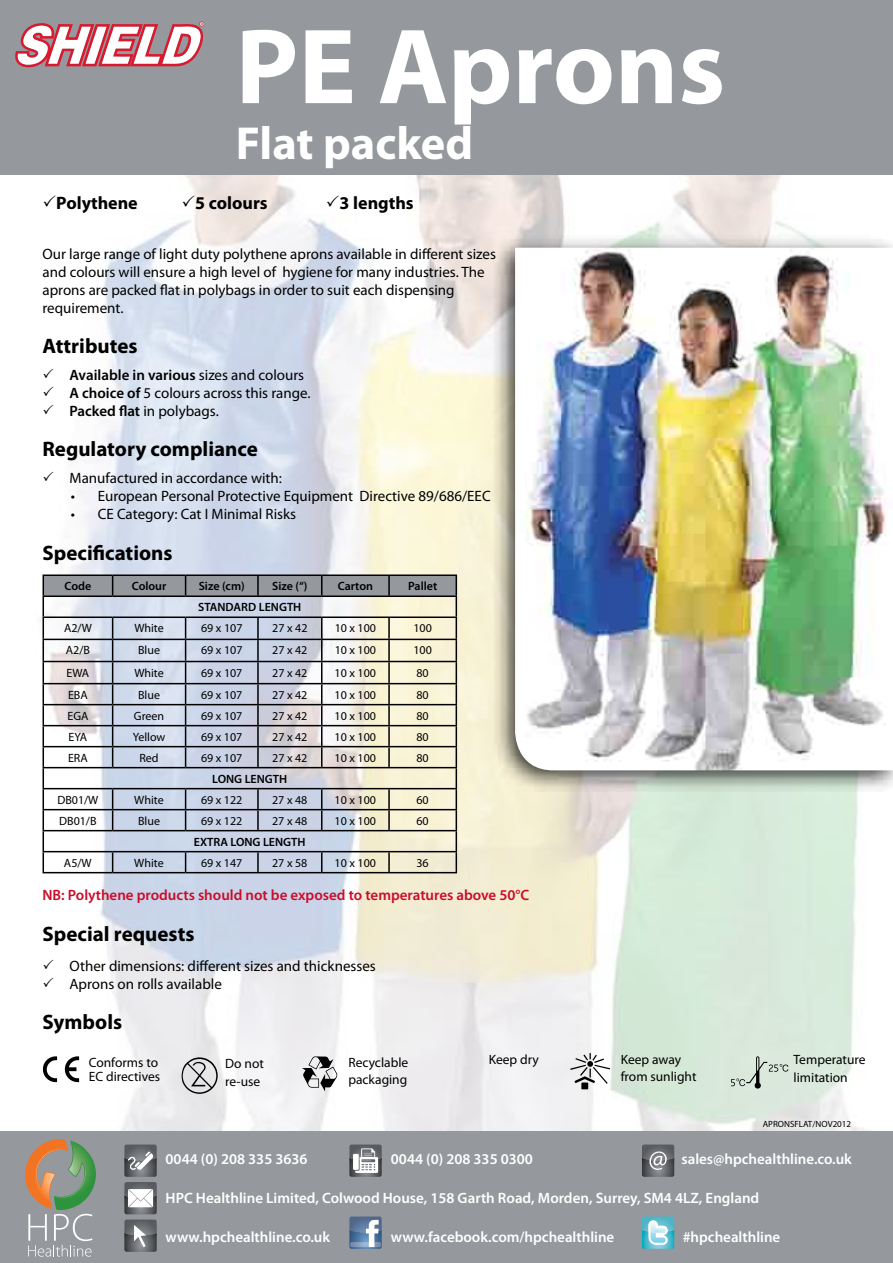
<style>
.page{position:relative;width:893px;height:1263px;background:#fff}
.page>*{position:absolute;margin:0;border:0;box-sizing:border-box;transform-origin:0 0}
.t1{font:700 108px "Myriad Pro";color:#fff}
.t2{font:700 46.5px "Myriad Pro";color:#fff}
.t3{font:700 21px "Myriad Pro";color:#000}
.t4{font:700 18px "Myriad Pro";color:#000}
.t5{font:15px/18px "Myriad Pro";color:#000}
.t6{font:600 15px "Myriad Pro";color:#fff}
.t7{font:600 15px "Myriad Pro";color:#cc0b2a}
.t8{font:600 15px "Myriad Pro";color:#000}
.t9{font:13.5px/18px "Myriad Pro";color:#000}
.t10{font:12px "Myriad Pro";color:#000}
.t11{font:600 12px "Myriad Pro";color:#000}
.t12{font:9px "Myriad Pro";color:#000}
.s1{font-weight:400}
.s2{font-weight:600}
</style>
<div class="page">
<img style="left:1px;top:174px;width:892px;height:957px">
<div style="left:0;top:0;width:893px;height:174px;background:#95989d"></div>
<div style="left:491px;top:235px;width:402px;height:560px;background:#000;opacity:.75"></div>
<img style="left:515px;top:248px;width:378px;height:522px">
<div style="left:0;top:1131px;width:893px;height:132px;background:#95989d"></div>
<hr style="left:43px;top:574px;width:70px;height:2px;background:#000">
<hr style="left:113px;top:574px;width:73px;height:2px;background:#000">
<hr style="left:186px;top:574px;width:72px;height:2px;background:#000">
<hr style="left:258px;top:574px;width:64px;height:2px;background:#000">
<hr style="left:322px;top:574px;width:67px;height:2px;background:#000">
<hr style="left:389px;top:574px;width:68px;height:2px;background:#000">
<svg style="left:43px;top:575px;width:414px;height:297px;background:#c8cacd"></svg>
<hr style="left:43px;top:872px;width:70px;height:1px;background:#000">
<hr style="left:113px;top:872px;width:73px;height:1px;background:#000">
<hr style="left:186px;top:872px;width:72px;height:1px;background:#000">
<hr style="left:258px;top:872px;width:64px;height:1px;background:#000">
<hr style="left:322px;top:872px;width:67px;height:1px;background:#000">
<hr style="left:389px;top:872px;width:68px;height:1px;background:#000">
<svg style="left:124px;top:1144px;width:33px;height:108px;background:#85878a"></svg>
<svg style="left:642px;top:1144px;width:32px;height:33px"></svg>
<svg style="left:349px;top:1216px;width:33px;height:33px"></svg>
<svg style="left:642px;top:1216px;width:32px;height:33px"></svg>
<svg style="left:25px;top:1139px;width:71px;height:117px"></svg>
<svg style="left:349px;top:1144px;width:33px;height:33px"></svg>
<svg style="left:15px;top:22px;width:189px;height:45px"></svg>
<svg style="left:731px;top:1056px;width:57px;height:32px;background:#c3d0c4"></svg>
<svg style="left:181px;top:1057px;width:37px;height:37px"></svg>
<svg style="left:570px;top:1053px;width:40px;height:36px"></svg>
<svg style="left:302px;top:1056px;width:35px;height:35px"></svg>
<svg style="left:43px;top:1056px;width:36px;height:26px"></svg>
<svg style="left:44px;top:195px;width:12px;height:12px"></svg>
<svg style="left:183px;top:195px;width:12px;height:12px"></svg>
<svg style="left:327px;top:195px;width:12px;height:12px"></svg>
<h1 class="t1" style="left:236px;top:-4px;width:491px">PE Aprons</h1>
<h2 class="t2" style="left:236px;top:113px;width:239px">Flat packed</h2>
<p class="t4" style="left:56px;top:192px;width:83px">Polythene</p>
<p class="t4" style="left:195px;top:192px;width:74px">5 colours</p>
<p class="t4" style="left:340px;top:192px;width:76px">3 lengths</p>
<p class="t5" style="left:43px;top:245px;width:455px">Our large range of light duty polythene aprons available in different sizes and colours will ensure a high level of hygiene for many industries. The aprons are packed flat in polybags in order to suit each dispensing requirement.</p>
<h3 class="t3" style="left:43px;top:332px;width:97px">Attributes</h3>
<p class="t8" style="left:43px;top:365px;width:263px">✓ Available in various <span class="s1">sizes and colours</span></p>
<p class="t5" style="left:43px;top:384px;width:270px">✓ <span class="s2">A choice of</span> 5 colours across this range.</p>
<p class="t5" style="left:43px;top:402px;width:178px">✓ <span class="s2">Packed flat</span> in polybags.</p>
<h3 class="t3" style="left:43px;top:435px;width:217px">Regulatory compliance</h3>
<p class="t5" style="left:43px;top:469px;width:241px">✓ Manufactured in accordance with:</p>
<p class="t5" style="left:71px;top:487px;width:421px">• European Personal Protective Equipment Directive 89/686/EEC</p>
<p class="t5" style="left:71px;top:505px;width:227px">• CE Category: Cat I Minimal Risks</p>
<h3 class="t3" style="left:43px;top:539px;width:132px">Specifications</h3>
<p class="t11" style="left:65px;top:579px;width:28px">Code</p>
<p class="t11" style="left:132px;top:579px;width:36px">Colour</p>
<p class="t11" style="left:199px;top:579px;width:48px">Size (cm)</p>
<p class="t11" style="left:272px;top:579px;width:37px">Size (‘‘)</p>
<p class="t11" style="left:338px;top:579px;width:37px">Carton</p>
<p class="t11" style="left:408px;top:579px;width:31px">Pallet</p>
<p class="t11" style="left:198px;top:600px;width:105px">STANDARD LENGTH</p>
<p class="t10" style="left:64px;top:621px;width:29px">A2/W</p>
<p class="t10" style="left:134px;top:621px;width:31px">White</p>
<p class="t10" style="left:201px;top:621px;width:43px">69 x 107</p>
<p class="t10" style="left:272px;top:621px;width:37px">27 x 42</p>
<p class="t10" style="left:335px;top:621px;width:43px">10 x 100</p>
<p class="t10" style="left:413px;top:621px;width:20px">100</p>
<p class="t10" style="left:66px;top:643px;width:26px">A2/B</p>
<p class="t10" style="left:138px;top:643px;width:23px">Blue</p>
<p class="t10" style="left:201px;top:643px;width:43px">69 x 107</p>
<p class="t10" style="left:272px;top:643px;width:37px">27 x 42</p>
<p class="t10" style="left:335px;top:643px;width:43px">10 x 100</p>
<p class="t10" style="left:413px;top:643px;width:20px">100</p>
<p class="t10" style="left:67px;top:665px;width:24px">EWA</p>
<p class="t10" style="left:134px;top:665px;width:31px">White</p>
<p class="t10" style="left:201px;top:665px;width:43px">69 x 107</p>
<p class="t10" style="left:272px;top:665px;width:37px">27 x 42</p>
<p class="t10" style="left:335px;top:665px;width:43px">10 x 100</p>
<p class="t10" style="left:416px;top:665px;width:14px">80</p>
<p class="t10" style="left:68px;top:687px;width:21px">EBA</p>
<p class="t10" style="left:138px;top:687px;width:23px">Blue</p>
<p class="t10" style="left:201px;top:687px;width:43px">69 x 107</p>
<p class="t10" style="left:272px;top:687px;width:37px">27 x 42</p>
<p class="t10" style="left:335px;top:687px;width:43px">10 x 100</p>
<p class="t10" style="left:416px;top:687px;width:14px">80</p>
<p class="t10" style="left:67px;top:708px;width:22px">EGA</p>
<p class="t10" style="left:134px;top:708px;width:32px">Green</p>
<p class="t10" style="left:201px;top:708px;width:43px">69 x 107</p>
<p class="t10" style="left:272px;top:708px;width:37px">27 x 42</p>
<p class="t10" style="left:335px;top:708px;width:43px">10 x 100</p>
<p class="t10" style="left:416px;top:708px;width:14px">80</p>
<p class="t10" style="left:69px;top:729px;width:20px">EYA</p>
<p class="t10" style="left:133px;top:729px;width:34px">Yellow</p>
<p class="t10" style="left:201px;top:729px;width:43px">69 x 107</p>
<p class="t10" style="left:272px;top:729px;width:37px">27 x 42</p>
<p class="t10" style="left:335px;top:729px;width:43px">10 x 100</p>
<p class="t10" style="left:416px;top:729px;width:14px">80</p>
<p class="t10" style="left:68px;top:750px;width:21px">ERA</p>
<p class="t10" style="left:139px;top:750px;width:21px">Red</p>
<p class="t10" style="left:201px;top:750px;width:43px">69 x 107</p>
<p class="t10" style="left:272px;top:750px;width:37px">27 x 42</p>
<p class="t10" style="left:335px;top:750px;width:43px">10 x 100</p>
<p class="t10" style="left:416px;top:750px;width:14px">80</p>
<p class="t11" style="left:212px;top:771px;width:77px">LONG LENGTH</p>
<p class="t10" style="left:57px;top:792px;width:43px">DB01/W</p>
<p class="t10" style="left:134px;top:792px;width:31px">White</p>
<p class="t10" style="left:201px;top:792px;width:43px">69 x 122</p>
<p class="t10" style="left:272px;top:792px;width:37px">27 x 48</p>
<p class="t10" style="left:335px;top:792px;width:43px">10 x 100</p>
<p class="t10" style="left:416px;top:792px;width:14px">60</p>
<p class="t10" style="left:59px;top:813px;width:39px">DB01/B</p>
<p class="t10" style="left:138px;top:813px;width:23px">Blue</p>
<p class="t10" style="left:201px;top:813px;width:43px">69 x 122</p>
<p class="t10" style="left:272px;top:813px;width:37px">27 x 48</p>
<p class="t10" style="left:335px;top:813px;width:43px">10 x 100</p>
<p class="t10" style="left:416px;top:813px;width:14px">60</p>
<p class="t11" style="left:194px;top:834px;width:113px">EXTRA LONG LENGTH</p>
<p class="t10" style="left:64px;top:855px;width:29px">A5/W</p>
<p class="t10" style="left:134px;top:855px;width:31px">White</p>
<p class="t10" style="left:201px;top:855px;width:43px">69 x 147</p>
<p class="t10" style="left:272px;top:855px;width:37px">27 x 58</p>
<p class="t10" style="left:335px;top:855px;width:43px">10 x 100</p>
<p class="t10" style="left:416px;top:855px;width:14px">36</p>
<p class="t7" style="left:43px;top:886px;width:488px">NB: Polythene products should not be exposed to temperatures above 50°C</p>
<h3 class="t3" style="left:43px;top:920px;width:154px">Special requests</h3>
<p class="t5" style="left:43px;top:956px;width:335px">✓ Other dimensions: different sizes and thicknesses</p>
<p class="t5" style="left:43px;top:974px;width:181px">✓ Aprons on rolls available</p>
<h3 class="t3" style="left:43px;top:1008px;width:81px">Symbols</h3>
<p class="t9" style="left:89px;top:1056px;width:73px;line-height:13.5px">Conforms to<br>EC directives</p>
<p class="t9" style="left:225px;top:1054px;width:40px">Do not re-use</p>
<p class="t9" style="left:489px;top:1050px;width:52px">Keep dry</p>
<p class="t9" style="left:621px;top:1050px;width:77px">Keep away from sunlight</p>
<p class="t9" style="left:794px;top:1050px;width:73px">Temperature limitation</p>
<p class="t9" style="left:348px;top:1053px;width:61px">Recyclable packaging</p>
<p class="t12" style="left:763px;top:1119px;width:90px">APRONSFLAT/NOV2012</p>
<p class="t6" style="left:166px;top:1149px;width:144px">0044 (0) 208 335 3636</p>
<p class="t6" style="left:391px;top:1149px;width:144px">0044 (0) 208 335 0300</p>
<p class="t6" style="left:681px;top:1149px;width:172px">sales@hpchealthline.co.uk</p>
<p class="t6" style="left:166px;top:1188px;width:595px">HPC Healthline Limited, Colwood House, 158 Garth Road, Morden, Surrey, SM4 4LZ, England</p>
<p class="t6" style="left:166px;top:1227px;width:166px">www.hpchealthline.co.uk</p>
<p class="t6" style="left:391px;top:1227px;width:225px">www.facebook.com/hpchealthline</p>
<p class="t6" style="left:683px;top:1227px;width:99px">#hpchealthline</p>
</div>
